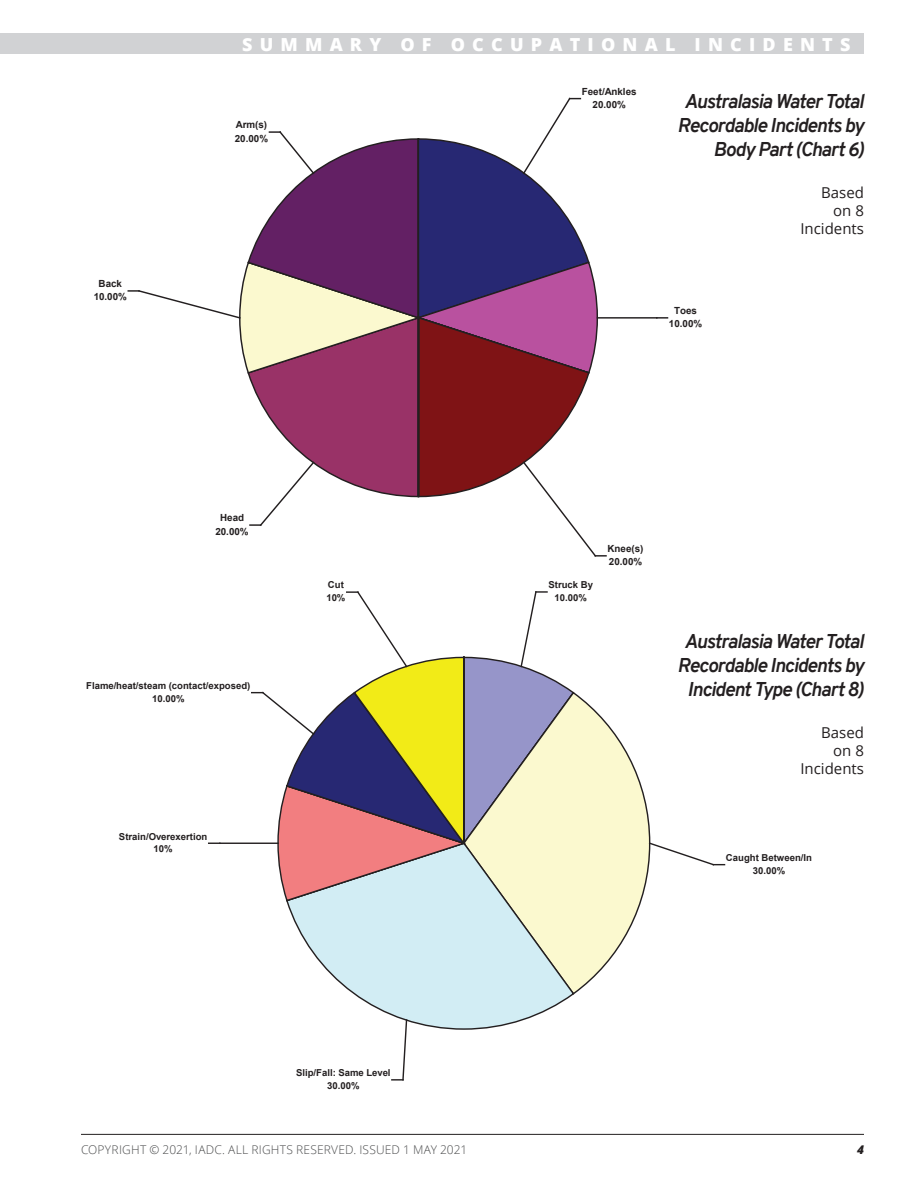
<style>
.page{position:relative;width:918px;height:1188px;background:#fff}
.page>*{position:absolute;margin:0;border:0;box-sizing:border-box;transform-origin:0 0}
.t1{font:italic 700 19.5px/24px "Overpass";letter-spacing:-.045em;color:#231f20;text-align:right}
.t2{font:800 18px "Open Sans";letter-spacing:.4em;color:#fff}
.t3{font:15px/18px "Open Sans";color:#231f20;text-align:right}
.t4{font:700 12.15px "Arial";color:#231f20}
.t5{font:300 12px "Open Sans";letter-spacing:.015em;color:#4b4c4d}
.t6{font:italic 800 12px "Open Sans";color:#231f20}
.t7{font:700 9.9px/13.4px "Arial";color:#231f20;text-align:center}
.t8{font:700 9.6px/12.9px "Arial";color:#231f20;text-align:center}
</style>
<div class="page">
<div style="left:0;top:34px;width:864px;height:20px;background:#d1d2d4"></div>
<hr style="left:81px;top:1134px;width:783px;height:1px;background:#231f20">
<svg style="left:657px;top:317px;width:11px;height:2px"></svg>
<hr style="left:597px;top:317px;width:60px;height:2px;background:#231f20">
<svg style="left:128px;top:97px;width:478px;height:460px"></svg>
<svg style="left:575px;top:693px;width:76px;height:301px"></svg>
<svg style="left:286px;top:902px;width:289px;height:128px"></svg>
<svg style="left:648px;top:841px;width:77px;height:25px"></svg>
<svg style="left:392px;top:1019px;width:16px;height:62px"></svg>
<hr style="left:220px;top:843px;width:58px;height:1px;background:#231f20">
<svg style="left:252px;top:591px;width:323px;height:311px"></svg>
<h2 class="t2" style="left:242px;top:31px;width:610px">SUMMARY OF OCCUPATIONAL INCIDENTS</h2>
<p class="t7" style="left:94px;top:277px;width:35px">Back<br>10.00%</p>
<p class="t7" style="left:235px;top:118px;width:35px;text-align:left">Arm(s)<br>20.00%</p>
<p class="t7" style="left:215px;top:511px;width:35px">Head<br>20.00%</p>
<p class="t8" style="left:86px;top:679px;width:166px">Flame/heat/steam (contact/exposed)<br>10.00%</p>
<p class="t8" style="left:119px;top:830px;width:90px">Strain/Overexertion<br>10%</p>
<p class="t8" style="left:326px;top:579px;width:21px;text-align:left">Cut<br>10%</p>
<p class="t8" style="left:296px;top:1066px;width:96px">Slip/Fall: Same Level<br>30.00%</p>
<p class="t5" style="left:81px;top:1142px;width:388px">COPYRIGHT © 2021, IADC. ALL RIGHTS RESERVED. ISSUED 1 MAY 2021</p>
<p class="t7" style="left:582px;top:85px;width:56px">Feet/Ankles<br>20.00%</p>
<h1 class="t1" style="left:678px;top:89px;width:188px">Australasia Water Total<br>Recordable Incidents by<br>Body Part (Chart 6)</h1>
<p class="t7" style="left:669px;top:304px;width:35px">Toes<br>10.00%</p>
<h3 class="t3" style="left:800px;top:183px;width:65px">Based on 8<br>Incidents</h3>
<p class="t8" style="left:548px;top:579px;width:46px">Struck By<br>10.00%</p>
<p class="t7" style="left:607px;top:542px;width:38px;text-align:left">Knee(s)<br>20.00%</p>
<h1 class="t1" style="left:678px;top:629px;width:188px;text-align:center">Australasia Water Total<br>Recordable Incidents by<br>Incident Type (Chart 8)</h1>
<p class="t4" style="left:835px;top:690px;width:16px">- 4</p>
<h3 class="t3" style="left:800px;top:723px;width:65px">Based on 8<br>Incidents</h3>
<p class="t8" style="left:726px;top:851px;width:88px">Caught Between/In<br>30.00%</p>
<p class="t6" style="left:857px;top:1141px;width:8px">4</p>
</div>
